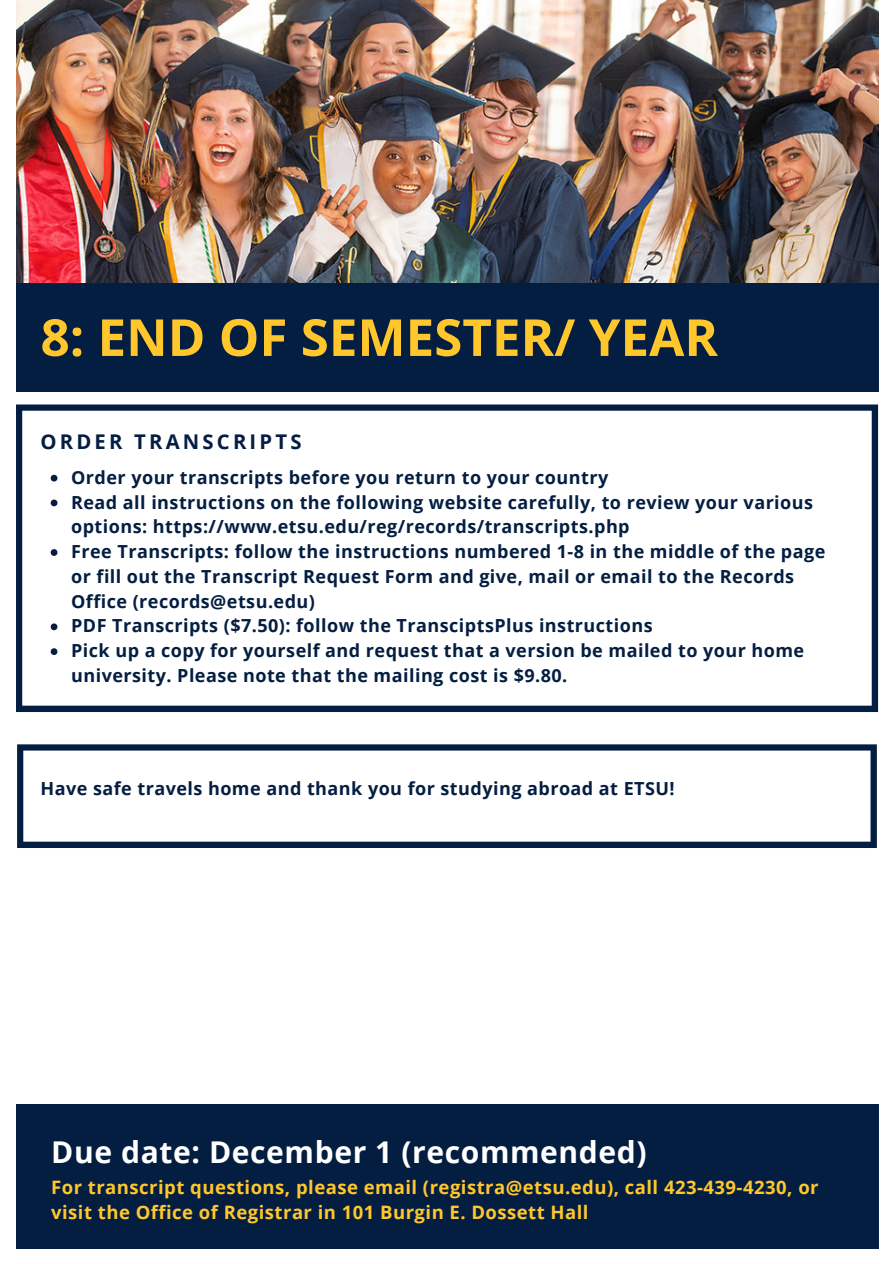
<style>
.page{position:relative;width:894px;height:1264px;background:#fff}
.page>*{position:absolute;margin:0;border:0;box-sizing:border-box;transform-origin:0 0}
.t1{font:700 51px "Open Sans";color:#ffc72c}
.t2{font:700 30px "Open Sans";letter-spacing:.02em;color:#fff}
.t3{font:700 20.25px "Open Sans";letter-spacing:.155em;color:#041e42}
.t4{font:700 18.45px/26px "Open Sans";letter-spacing:.025em;color:#ffc72c}
.t5{font:700 18px/24.8px "Open Sans";letter-spacing:.025em;color:#041e42}
</style>
<div class="page">
<img style="left:16px;top:0;width:861px;height:283px">
<div style="left:16px;top:283px;width:861px;height:108px;background:#041e42"></div>
<div style="left:16px;top:1104px;width:861px;height:144px;background:#041e42"></div>
<svg style="left:16px;top:404px;width:861px;height:308px"></svg>
<svg style="left:17px;top:744px;width:859px;height:104px"></svg>
<svg style="left:51px;top:475px;width:6px;height:6px"></svg>
<svg style="left:51px;top:499px;width:6px;height:7px"></svg>
<svg style="left:51px;top:549px;width:6px;height:7px"></svg>
<svg style="left:51px;top:623px;width:6px;height:7px"></svg>
<svg style="left:51px;top:648px;width:6px;height:7px"></svg>
<p class="t1" style="left:41px;top:301px;width:678px">8: END OF SEMESTER/ YEAR</p>
<p class="t3" style="left:41px;top:427px;width:262px">ORDER TRANSCRIPTS</p>
<p class="t5" style="left:71px;top:464px;width:538px">Order your transcripts before you return to your country</p>
<p class="t5" style="left:71px;top:489px;width:743px">Read all instructions on the following website carefully, to review your various options: https://www.etsu.edu/reg/records/transcripts.php</p>
<p class="t5" style="left:71px;top:539px;width:755px">Free Transcripts: follow the instructions numbered 1-8 in the middle of the page or fill out the Transcript Request Form and give, mail or email to the Records<br>Office (records@etsu.edu)</p>
<p class="t5" style="left:71px;top:613px;width:583px">PDF Transcripts ($7.50): follow the TransciptsPlus instructions</p>
<p class="t5" style="left:71px;top:638px;width:734px">Pick up a copy for yourself and request that a version be mailed to your home university. Please note that the mailing cost is $9.80.</p>
<p class="t5" style="left:41px;top:775px;width:635px">Have safe travels home and thank you for studying abroad at ETSU!</p>
<p class="t2" style="left:51px;top:1131px;width:597px">Due date: December 1 (recommended)</p>
<p class="t4" style="left:51px;top:1173px;width:768px">For transcript questions, please email (registra@etsu.edu), call 423-439-4230, or visit the Office of Registrar in 101 Burgin E. Dossett Hall</p>
</div>
